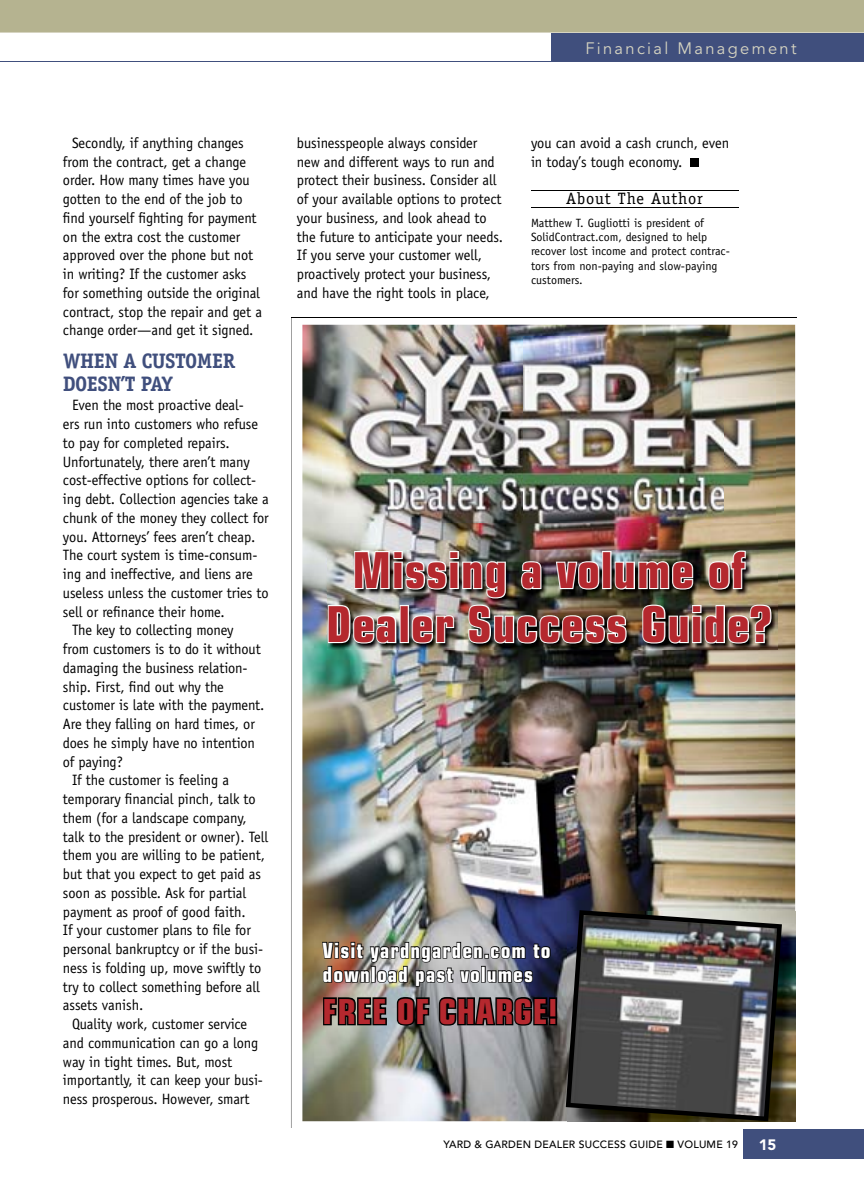
<style>
.page{position:relative;width:864px;height:1188px;background:#fff}
.page>*{position:absolute;margin:0;border:0;box-sizing:border-box;transform-origin:0 0}
.t1{font:700 condensed 49.5px/54px "Eurostile LT Std";letter-spacing:.02em;color:#b4282e;text-align:center}
.t2{font:700 condensed 34.5px "Eurostile LT Std";letter-spacing:.02em;color:#b4282e}
.t3{font:700 condensed 21px/24px "Eurostile LT Std";letter-spacing:.05em;color:#fff}
.t4{font:700 21px/22.5px "Officina Serif Std";letter-spacing:-.02em;color:#404f7d}
.t5{font:16.5px "Avenir LT Std";letter-spacing:.14em;color:#d6d4c1}
.t6{font:16.5px "Officina Serif Std";letter-spacing:.05em;color:#000}
.t7{font:15px/18.8px "Officina Sans Std";letter-spacing:-.005em;color:#000;scale:.96 1}
.t8{font:900 15px "Avenir LT Std";color:#fff}
.t9{font:12px/14.2px "Officina Sans Std";color:#000}
.t10{font:500 10.5px "Avenir LT Std";letter-spacing:.02em;color:#000}
</style>
<div class="page">
<hr style="left:531px;top:190px;width:207px;height:1px;background:#000">
<hr style="left:531px;top:207px;width:207px;height:1px;background:#000">
<div style="left:691px;top:158px;width:8px;height:8px;background:#000"></div>
<div style="left:744px;top:1130px;width:120px;height:29px;background:#404f7d"></div>
<div style="left:1px;top:0;width:863px;height:33px;background:#b5b390"></div>
<hr style="left:1px;top:61px;width:863px;height:1px;background:#404f7d">
<div style="left:552px;top:33px;width:312px;height:29px;background:#404f7d"></div>
<hr style="left:1px;top:33px;width:863px;height:1px;background:#d6d4c1">
<img style="left:302px;top:325px;width:493px;height:796px">
<img style="left:323px;top:337px;width:452px;height:186px">
<img style="left:567px;top:912px;width:229px;height:210px">
<img style="left:563px;top:908px;width:221px;height:213px">
<img style="left:321px;top:941px;width:238px;height:86px">
<img style="left:328px;top:550px;width:450px;height:99px">
<img style="left:327px;top:550px;width:446px;height:95px">
<hr style="left:291px;top:317px;width:505px;height:1px;background:#000">
<hr style="left:291px;top:317px;width:1px;height:811px;background:#000">
<p class="t5" style="left:585px;top:39px;width:213px">Financial Management</p>
<p class="t7" style="left:63px;top:133px;width:209px;text-indent:9px">Secondly, if anything changes from the contract, get a change order. How many times have you gotten to the end of the job to find yourself fighting for payment on the extra cost the customer approved over the phone but not in writing? If the customer asks for something outside the original contract, stop the repair and get a change order—and get it signed.</p>
<h3 class="t4" style="left:63px;top:350px;width:174px">WHEN A CUSTOMER<br>DOESN’T PAY</h3>
<p class="t7" style="left:72px;top:396px;width:181px">Even the most proactive deal-</p>
<p class="t7" style="left:63px;top:415px;width:205px">ers run into customers who refuse</p>
<p class="t7" style="left:63px;top:433px;width:175px">to pay for completed repairs.</p>
<p class="t7" style="left:63px;top:452px;width:196px">Unfortunately, there aren’t many</p>
<p class="t7" style="left:63px;top:471px;width:203px">cost-effective options for collect-</p>
<p class="t7" style="left:63px;top:490px;width:216px">ing debt. Collection agencies take a</p>
<p class="t7" style="left:63px;top:508px;width:216px">chunk of the money they collect for</p>
<p class="t7" style="left:63px;top:527px;width:202px">you. Attorneys’ fees aren’t cheap.</p>
<p class="t7" style="left:63px;top:546px;width:204px">The court system is time-consum-</p>
<p class="t7" style="left:63px;top:565px;width:199px">ing and ineffective, and liens are</p>
<p class="t7" style="left:63px;top:583px;width:216px">useless unless the customer tries to</p>
<p class="t7" style="left:63px;top:602px;width:170px">sell or refinance their home.</p>
<p class="t7" style="left:72px;top:621px;width:170px">The key to collecting money</p>
<p class="t7" style="left:63px;top:640px;width:207px">from customers is to do it without</p>
<p class="t7" style="left:63px;top:658px;width:194px">damaging the business relation-</p>
<p class="t7" style="left:63px;top:677px;width:169px">ship. First, find out why the</p>
<p class="t7" style="left:63px;top:696px;width:211px">customer is late with the payment.</p>
<p class="t7" style="left:63px;top:715px;width:201px">Are they falling on hard times, or</p>
<p class="t7" style="left:63px;top:733px;width:202px">does he simply have no intention</p>
<p class="t7" style="left:63px;top:752px;width:64px">of paying?</p>
<p class="t7" style="left:72px;top:771px;width:165px">If the customer is feeling a</p>
<p class="t7" style="left:63px;top:790px;width:202px">temporary financial pinch, talk to</p>
<p class="t7" style="left:63px;top:808px;width:193px">them (for a landscape company,</p>
<p class="t7" style="left:63px;top:827px;width:215px">talk to the president or owner). Tell</p>
<p class="t7" style="left:63px;top:846px;width:212px">them you are willing to be patient,</p>
<p class="t7" style="left:63px;top:865px;width:208px">but that you expect to get paid as</p>
<p class="t7" style="left:63px;top:883px;width:192px">soon as possible. Ask for partial</p>
<p class="t7" style="left:63px;top:902px;width:192px">payment as proof of good faith.</p>
<p class="t7" style="left:63px;top:921px;width:197px">If your customer plans to file for</p>
<p class="t7" style="left:63px;top:940px;width:210px">personal bankruptcy or if the busi-</p>
<p class="t7" style="left:63px;top:958px;width:208px">ness is folding up, move swiftly to</p>
<p class="t7" style="left:63px;top:977px;width:207px">try to collect something before all</p>
<p class="t7" style="left:63px;top:996px;width:85px">assets vanish.</p>
<p class="t7" style="left:72px;top:1015px;width:184px">Quality work, customer service</p>
<p class="t7" style="left:63px;top:1033px;width:205px">and communication can go a long</p>
<p class="t7" style="left:63px;top:1052px;width:178px">way in tight times. But, most</p>
<p class="t7" style="left:63px;top:1071px;width:210px">importantly, it can keep your busi-</p>
<p class="t7" style="left:63px;top:1090px;width:196px">ness prosperous. However, smart</p>
<p class="t7" style="left:297px;top:133px;width:216px">businesspeople always consider new and different ways to run and protect their business. Consider all of your available options to protect your business, and look ahead to the future to anticipate your needs.<br>If you serve your customer well, proactively protect your business, and have the right tools in place,</p>
<p class="t7" style="left:531px;top:133px;width:208px">you can avoid a cash crunch, even in today’s tough economy.</p>
<p class="t6" style="left:566px;top:189px;width:138px">About The Author</p>
<p class="t9" style="left:531px;top:216px;width:200px">Matthew T. Gugliotti is president of SolidContract.com, designed to help recover lost income and protect contrac&shy;tors from non-paying and slow-paying customers.</p>
<h1 class="t1" style="left:326px;top:543px;width:446px">Missing a volume of<br>Dealer Success Guide?</h1>
<h3 class="t3" style="left:323px;top:938px;width:229px">Visit yardngarden.com to download past volumes</h3>
<h2 class="t2" style="left:323px;top:991px;width:237px">FREE OF CHARGE!</h2>
<p class="t10" style="left:443px;top:1138px;width:296px">YARD &amp; GARDEN DEALER SUCCESS GUIDE ■ VOLUME 19</p>
<p class="t8" style="left:759px;top:1136px;width:19px">15</p>
</div>
